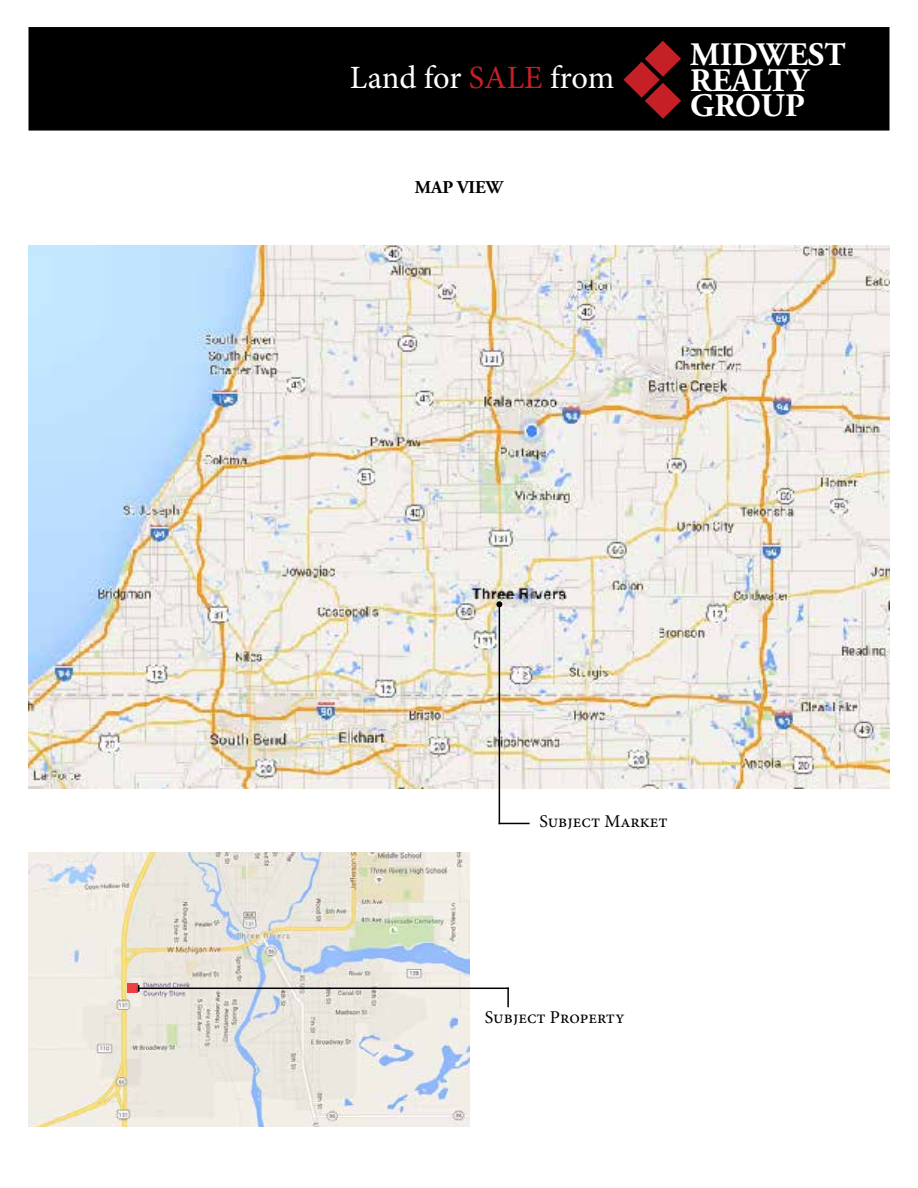
<style>
.page{position:relative;width:918px;height:1188px;background:#fff}
.page>*{position:absolute;margin:0;border:0;box-sizing:border-box;transform-origin:0 0}
.t1{font:700 32.85px/25.7px "Adobe Garamond Pro";color:#fff}
.t2{font:32.55px "Minion Pro";color:#fff}
.t3{font:18px "Minion Pro";color:#000}
.t4{font:700 18px "Adobe Garamond Pro";color:#000}
.s1{color:#c52026}
</style>
<div class="page">
<div style="left:28px;top:27px;width:862px;height:104px;background:#000;border:2px solid #000"></div>
<svg style="left:623px;top:41px;width:58px;height:78px"></svg>
<img style="left:29px;top:245px;width:861px;height:544px">
<hr style="left:499px;top:604px;width:1px;height:220px;background:#000">
<svg style="left:496px;top:601px;width:6px;height:6px"></svg>
<hr style="left:499px;top:823px;width:31px;height:1px;background:#000">
<img style="left:28px;top:853px;width:442px;height:273px">
<svg style="left:507px;top:989px;width:2px;height:18px"></svg>
<div style="left:127px;top:983px;width:11px;height:10px;background:#ed4042"></div>
<hr style="left:139px;top:988px;width:370px;height:1px;background:#000">
<h2 class="t2" style="left:350px;top:56px;width:266px">Land for <span class="s1">SALE</span> from</h2>
<p class="t4" style="left:415px;top:177px;width:90px">MAP VIEW</p>
<h1 class="t1" style="left:690px;top:42px;width:157px">MIDWEST<br>REALTY<br>GROUP</h1>
<p class="t3" style="left:539px;top:809px;width:130px">Subject Market</p>
<p class="t3" style="left:485px;top:1005px;width:141px">Subject Property</p>
</div>
